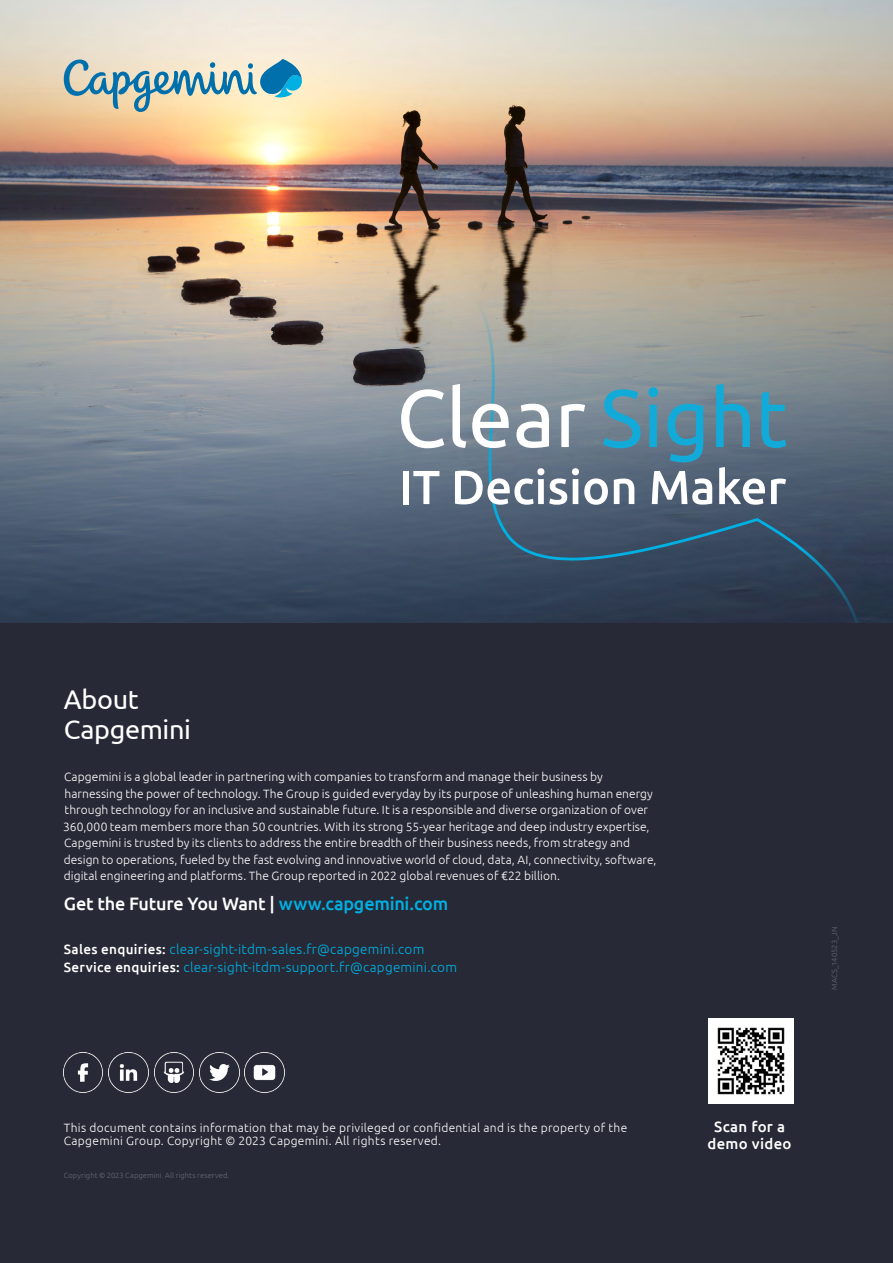
<style>
.page{position:relative;width:893px;height:1263px;background:#fff}
.page>*{position:absolute;margin:0;border:0;box-sizing:border-box;transform-origin:0 0}
.t1{font:27px/30px "Ubuntu";letter-spacing:-.015em;color:#fff}
.t2{font:500 18px "Ubuntu";letter-spacing:-.015em;color:#fff}
.t3{font:500 15px/16.5px "Ubuntu";letter-spacing:.02em;color:#fff;text-align:center}
.t4{font:300 13.5px/18px "Ubuntu";letter-spacing:.02em;color:#00b0e3}
.t5{font:300 12px/16.5px "Ubuntu";letter-spacing:.005em;color:#fff}
.t6{font:300 12px/13.5px "Ubuntu";letter-spacing:.025em;color:#fff}
.t7{font:300 7.5px "Ubuntu";letter-spacing:.015em;color:#686972}
.s1{color:#00b0e3}
.s2{font-weight:500;color:#fff}
</style>
<div class="page">
<img style="left:0;top:0;width:893px;height:624px">
<svg style="left:462px;top:281px;width:403px;height:343px;background:#66717b"></svg>
<div style="left:0;top:624px;width:893px;height:639px;background:#272936"></div>
<img style="left:64px;top:1053px;width:39px;height:40px">
<img style="left:109px;top:1053px;width:40px;height:40px">
<img style="left:155px;top:1053px;width:39px;height:40px">
<img style="left:200px;top:1053px;width:39px;height:40px">
<img style="left:245px;top:1053px;width:39px;height:40px">
<div style="left:403px;top:471px;width:6px;height:33px;background:#fff"></div>
<svg style="left:413px;top:471px;width:26px;height:33px"></svg>
<svg style="left:455px;top:468px;width:153px;height:37px"></svg>
<svg style="left:614px;top:479px;width:20px;height:25px"></svg>
<svg style="left:652px;top:471px;width:60px;height:34px"></svg>
<svg style="left:719px;top:467px;width:46px;height:38px"></svg>
<svg style="left:771px;top:479px;width:15px;height:25px"></svg>
<svg style="left:401px;top:389px;width:43px;height:59px"></svg>
<svg style="left:452px;top:384px;width:14px;height:64px"></svg>
<svg style="left:472px;top:404px;width:37px;height:44px"></svg>
<svg style="left:516px;top:404px;width:33px;height:44px"></svg>
<svg style="left:561px;top:404px;width:24px;height:43px"></svg>
<svg style="left:603px;top:389px;width:37px;height:59px;background:#4d94ae"></svg>
<svg style="left:648px;top:387px;width:10px;height:60px"></svg>
<svg style="left:667px;top:404px;width:36px;height:58px;background:#3d92b0"></svg>
<svg style="left:716px;top:384px;width:34px;height:63px;background:#4990ab"></svg>
<svg style="left:761px;top:392px;width:25px;height:56px"></svg>
<img style="left:708px;top:1018px;width:85px;height:85px">
<svg style="left:64px;top:59px;width:238px;height:53px;background:#b0c3ba"></svg>
<h1 class="t1" style="left:64px;top:684px;width:129px">About<br>Capgemini</h1>
<p class="t5" style="left:63px;top:769px;width:595px">Capgemini is a global leader in partnering with companies to transform and manage their business by harnessing the power of technology. The Group is guided everyday by its purpose of unleashing human energy through technology for an inclusive and sustainable future. It is a responsible and diverse organization of over 360,000 team members more than 50 countries. With its strong 55-year heritage and deep industry expertise, Capgemini is trusted by its clients to address the entire breadth of their business needs, from strategy and design to operations, fueled by the fast evolving and innovative world of cloud, data, AI, connectivity, software, digital engineering and platforms. The Group reported in 2022 global revenues of €22 billion.</p>
<h2 class="t2" style="left:64px;top:893px;width:386px">Get the Future You Want | <span class="s1">www.capgemini.com</span></h2>
<p class="t4" style="left:64px;top:940px;width:395px"><span class="s2">Sales enquiries:</span> clear-sight-itdm-sales.fr@capgemini.com<br><span class="s2">Service enquiries:</span> clear-sight-itdm-support.fr@capgemini.com</p>
<p class="t6" style="left:64px;top:1121px;width:565px">This document contains information that may be privileged or confidential and is the property of the<br>Capgemini Group. Copyright © 2023 Capgemini. All rights reserved.</p>
<p class="t7" style="left:64px;top:1171px;width:167px">Copyright © 2023 Capgemini. All rights reserved.</p>
<p class="t7" style="left:830px;top:990px;width:65px;rotate:-90deg">MACS_140523_JN</p>
<p class="t3" style="left:708px;top:1118px;width:85px">Scan for a demo video</p>
</div>
